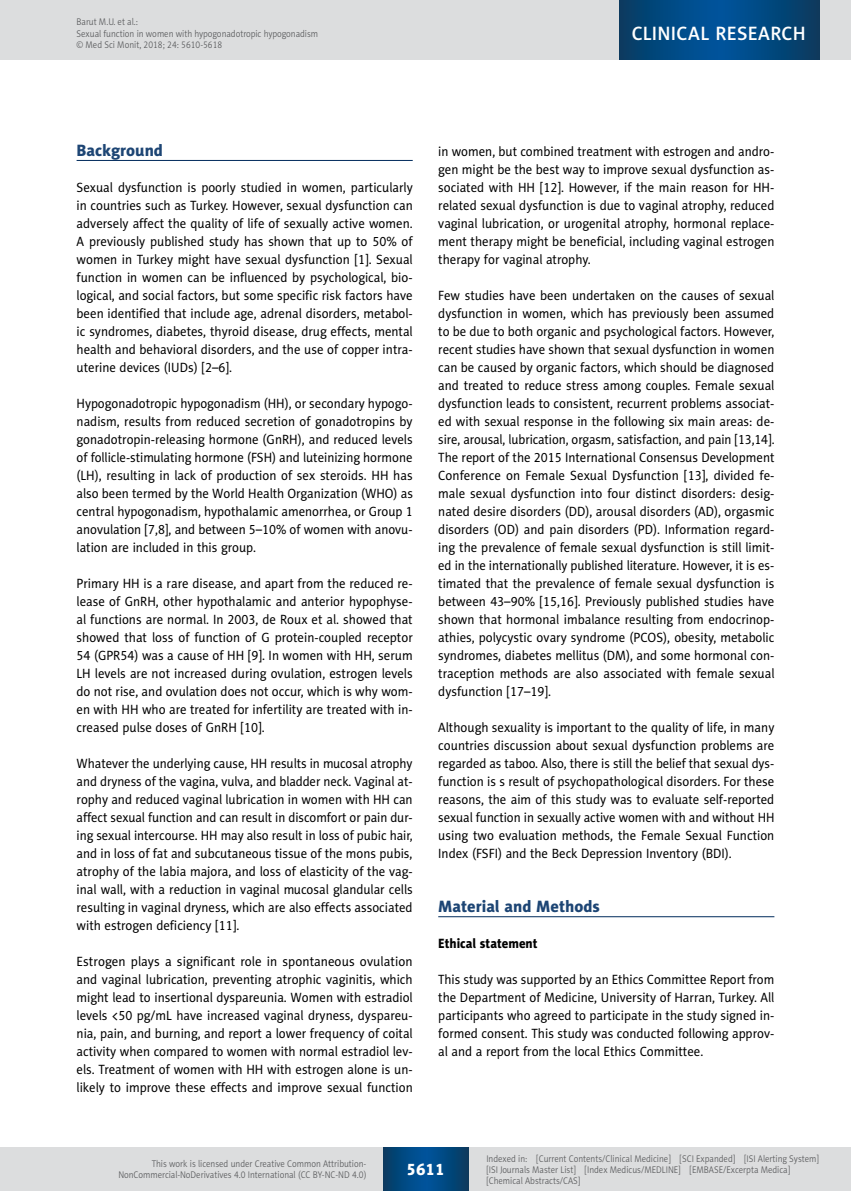
<style>
.page{position:relative;width:851px;height:1191px;background:#fff}
.page>*{position:absolute;margin:0;border:0;box-sizing:border-box;transform-origin:0 0}
.t1{font:19.5px "Naomi Sans EFN Medium";letter-spacing:.015em;color:#fff}
.t2{font:16.5px "Naomi Sans EFN Heavy";color:#1d4574}
.t3{font:16.5px "Naomi Sans EFN Heavy";color:#fff}
.t4{font:13.5px/18px "Naomi Sans EFN";color:#000;text-align:justify;scale:.95 1}
.t5{font:13.5px/18px "Naomi Sans EFN";color:#000;text-align:justify;scale:.94 1}
.t6{font:13.5px/18px "Naomi Sans EFN";color:#000;text-align:justify;scale:.96 1}
.t7{font:13.5px "Naomi Sans EFN Heavy";color:#000;scale:.95 1}
.t8{font:9.75px/11.2px "Naomi Sans EFN Light";color:#58595b;scale:.9 1}
</style>
<div class="page">
<hr style="left:77px;top:160px;width:335px;height:1px;background:#002b5c">
<hr style="left:438px;top:916px;width:336px;height:1px;background:#002b5c">
<div style="left:0;top:1148px;width:850px;height:43px;background:#dcddde"></div>
<svg style="left:383px;top:1147px;width:85px;height:43px;background:#02487f"></svg>
<div style="left:0;top:0;width:850px;height:60px;background:#dcddde"></div>
<svg style="left:619px;top:0;width:200px;height:60px;background:#02487f"></svg>
<p class="t8" style="left:77px;top:16px;width:270px">Barut M.U. et al.:<br>Sexual function in women with hypogonadotropic hypogonadism © Med Sci Monit, 2018; 24: 5610-5618</p>
<h1 class="t1" style="left:631px;top:22px;width:175px">CLINICAL RESEARCH</h1>
<p class="t2" style="left:77px;top:140px;width:88px">Background</p>
<p class="t4" style="left:77px;top:178px;width:355px">Sexual dysfunction is poorly studied in women, particularly in countries such as Turkey. However, sexual dysfunction can adversely affect the quality of life of sexually active women.<br>A previously published study has shown that up to 50% of women in Turkey might have sexual dysfunction [1]. Sexual function in women can be influenced by psychological, bio&shy;logical, and social factors, but some specific risk factors have been identified that include age, adrenal disorders, metabol&shy;ic syndromes, diabetes, thyroid disease, drug effects, mental health and behavioral disorders, and the use of copper intra&shy;uterine devices (IUDs) [2–6].</p>
<p class="t4" style="left:77px;top:394px;width:355px">Hypogonadotropic hypogonadism (HH), or secondary hypogo&shy;nadism, results from reduced secretion of gonadotropins by gonadotropin-releasing hormone (GnRH), and reduced levels of follicle-stimulating hormone (FSH) and luteinizing hormone (LH), resulting in lack of production of sex steroids. HH has also been termed by the World Health Organization (WHO) as central hypogonadism, hypothalamic amenorrhea, or Group 1 anovulation [7,8], and between 5–10% of women with anovu&shy;lation are included in this group.</p>
<p class="t4" style="left:77px;top:574px;width:355px">Primary HH is a rare disease, and apart from the reduced re&shy;lease of GnRH, other hypothalamic and anterior hypophyse&shy;al functions are normal. In 2003, de Roux et al. showed that showed that loss of function of G protein-coupled receptor 54 (GPR54) was a cause of HH [9]. In women with HH, serum LH levels are not increased during ovulation, estrogen levels do not rise, and ovulation does not occur, which is why wom&shy;en with HH who are treated for infertility are treated with in&shy;creased pulse doses of GnRH [10].</p>
<p class="t5" style="left:77px;top:754px;width:359px">Whatever the underlying cause, HH results in mucosal atrophy and dryness of the vagina, vulva, and bladder neck. Vaginal at&shy;rophy and reduced vaginal lubrication in women with HH can affect sexual function and can result in discomfort or pain dur&shy;ing sexual intercourse. HH may also result in loss of pubic hair, and in loss of fat and subcutaneous tissue of the mons pubis, atrophy of the labia majora, and loss of elasticity of the vag&shy;inal wall, with a reduction in vaginal mucosal glandular cells resulting in vaginal dryness, which are also effects associated with estrogen deficiency [11].</p>
<p class="t6" style="left:77px;top:952px;width:351px">Estrogen plays a significant role in spontaneous ovulation and vaginal lubrication, preventing atrophic vaginitis, which might lead to insertional dyspareunia. Women with estradiol levels &lt;50 pg/mL have increased vaginal dryness, dyspareu&shy;nia, pain, and burning, and report a lower frequency of coital activity when compared to women with normal estradiol lev&shy;els. Treatment of women with HH with estrogen alone is un&shy;likely to improve these effects and improve sexual function</p>
<p class="t4" style="left:438px;top:142px;width:355px">in women, but combined treatment with estrogen and andro&shy;gen might be the best way to improve sexual dysfunction as&shy;sociated with HH [12]. However, if the main reason for HH&shy;related sexual dysfunction is due to vaginal atrophy, reduced vaginal lubrication, or urogenital atrophy, hormonal replace&shy;ment therapy might be beneficial, including vaginal estrogen therapy for vaginal atrophy.</p>
<p class="t4" style="left:438px;top:286px;width:355px">Few studies have been undertaken on the causes of sexual dysfunction in women, which has previously been assumed to be due to both organic and psychological factors. However, recent studies have shown that sexual dysfunction in women can be caused by organic factors, which should be diagnosed and treated to reduce stress among couples. Female sexual dysfunction leads to consistent, recurrent problems associat&shy;ed with sexual response in the following six main areas: de&shy;sire, arousal, lubrication, orgasm, satisfaction, and pain [13,14].<br>The report of the 2015 International Consensus Development Conference on Female Sexual Dysfunction [13], divided fe&shy;male sexual dysfunction into four distinct disorders: desig&shy;nated desire disorders (DD), arousal disorders (AD), orgasmic disorders (OD) and pain disorders (PD). Information regard&shy;ing the prevalence of female sexual dysfunction is still limit&shy;ed in the internationally published literature. However, it is es&shy;timated that the prevalence of female sexual dysfunction is between 43–90% [15,16]. Previously published studies have shown that hormonal imbalance resulting from endocrinop&shy;athies, polycystic ovary syndrome (PCOS), obesity, metabolic syndromes, diabetes mellitus (DM), and some hormonal con&shy;traception methods are also associated with female sexual dysfunction [17–19].</p>
<p class="t4" style="left:438px;top:718px;width:355px">Although sexuality is important to the quality of life, in many countries discussion about sexual dysfunction problems are regarded as taboo. Also, there is still the belief that sexual dys&shy;function is s result of psychopathological disorders. For these reasons, the aim of this study was to evaluate self-reported sexual function in sexually active women with and without HH using two evaluation methods, the Female Sexual Function Index (FSFI) and the Beck Depression Inventory (BDI).</p>
<p class="t2" style="left:438px;top:896px;width:163px">Material and Methods</p>
<p class="t7" style="left:438px;top:935px;width:106px">Ethical statement</p>
<p class="t5" style="left:438px;top:970px;width:359px">This study was supported by an Ethics Committee Report from the Department of Medicine, University of Harran, Turkey. All participants who agreed to participate in the study signed in&shy;formed consent. This study was conducted following approv&shy;al and a report from the local Ethics Committee.</p>
<p class="t8" style="left:118px;top:1158px;width:277px;text-align:right">This work is licensed under Creative Common Attribution-<br>NonCommercial-NoDerivatives 4.0 International (CC BY-NC-ND 4.0)</p>
<p class="t3" style="left:406px;top:1159px;width:40px">5611</p>
<p class="t8" style="left:486px;top:1152px;width:371px">Indexed in: [Current Contents/Clinical Medicine] [SCI Expanded] [ISI Alerting System] [ISI Journals Master List] [Index Medicus/MEDLINE] [EMBASE/Excerpta Medica] [Chemical Abstracts/CAS]</p>
</div>
